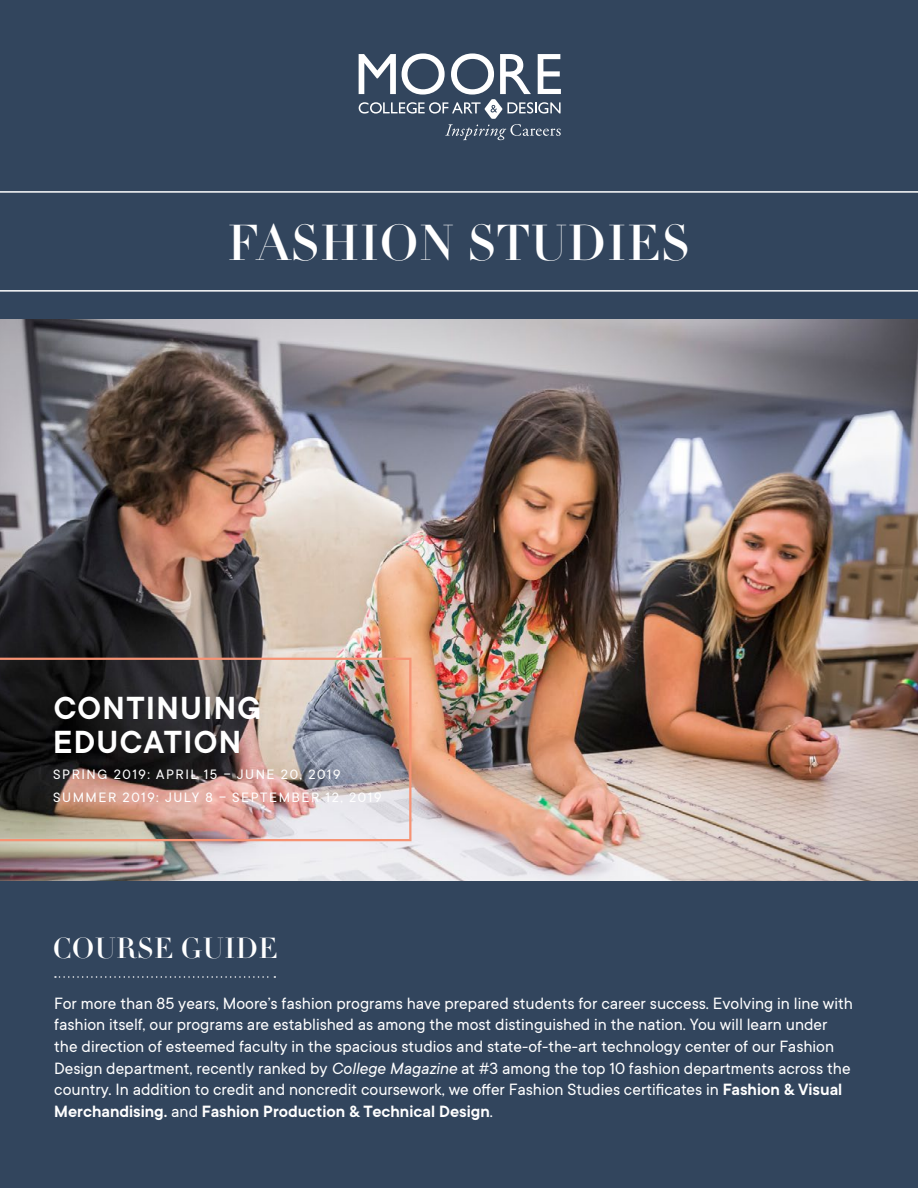
<style>
.page{position:relative;width:918px;height:1188px;background:#fff}
.page>*{position:absolute;margin:0;border:0;box-sizing:border-box;transform-origin:0 0}
.t1{font:49.5px "Didot LH Headline";color:#fff}
.t2{font:600 35.25px "TT Commons";letter-spacing:.04em;color:#fff}
.t3{font:28.5px "Didot LH Headline";color:#fff}
.t4{font:18px/21.6px "TT Commons";color:#fff}
.t5{font:15px/22.5px "TT Commons";letter-spacing:.1em;color:#fff}
.s1{font-style:italic}
.s2{font-weight:600}
</style>
<div class="page">
<div style="left:0;top:0;width:918px;height:367px;background:#32455d"></div>
<div style="left:0;top:765px;width:918px;height:423px;background:#32455d"></div>
<svg style="left:0;top:191px;width:918px;height:101px"></svg>
<svg style="left:359px;top:53px;width:202px;height:87px"></svg>
<img style="left:0;top:320px;width:918px;height:560px">
<svg style="left:55px;top:976px;width:220px;height:2px"></svg>
<img style="left:0;top:658px;width:411px;height:183px">
<h1 class="t1" style="left:228px;top:213px;width:464px">FASHION STUDIES</h1>
<h2 class="t2" style="left:54px;top:689px;width:209px">CONTINUING</h2>
<h2 class="t2" style="left:53px;top:723px;width:189px">EDUCATION</h2>
<p class="t5" style="left:53px;top:764px;width:330px">SPRING 2019: APRIL 15 – JUNE 20, 2019<br>SUMMER 2019: JULY 8 – SEPTEMBER 12, 2019</p>
<h3 class="t3" style="left:53px;top:931px;width:227px">COURSE GUIDE</h3>
<p class="t4" style="left:54px;top:993px;width:800px">For more than 85 years, Moore’s fashion programs have prepared students for career success. Evolving in line with fashion itself, our programs are established as among the most distinguished in the nation. You will learn under the direction of esteemed faculty in the spacious studios and state-of-the-art technology center of our Fashion Design department, recently ranked by <span class="s1">College Magazine</span> at #3 among the top 10 fashion departments across the country. In addition to credit and noncredit coursework, we offer Fashion Studies certificates in <span class="s2">Fashion &amp; Visual Merchandising.</span> and <span class="s2">Fashion Production &amp; Technical Design</span>.</p>
</div>
